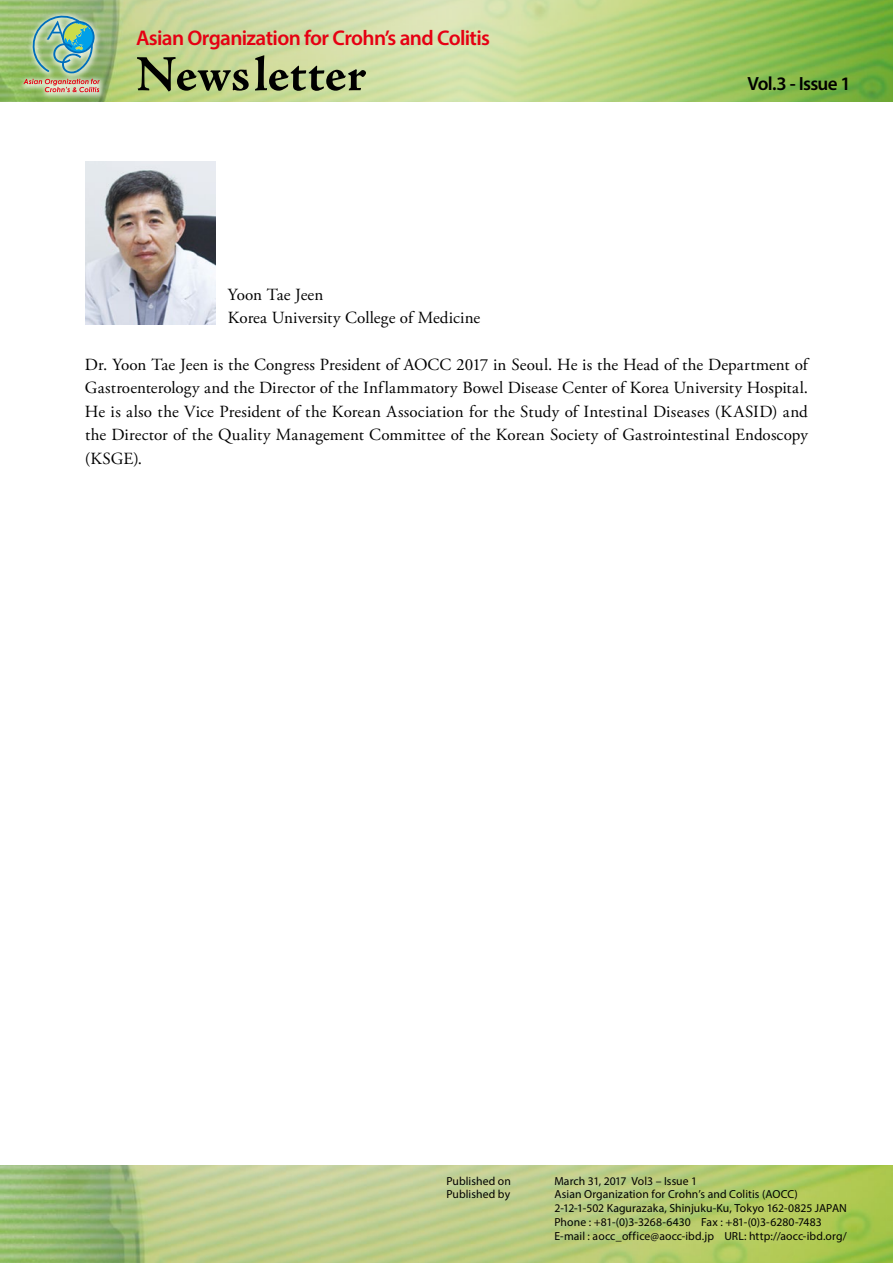
<style>
.page{position:relative;width:893px;height:1263px;background:#fff}
.page>*{position:absolute;margin:0;border:0;box-sizing:border-box;transform-origin:0 0}
.t1{font:700 51px "Adobe Jenson Pro";color:#000}
.t2{font:600 21.3px "Myriad Pro";letter-spacing:-.03em;color:#e60012}
.t3{font:600 19.2px "Myriad Pro";letter-spacing:-.04em;color:#000}
.t4{font:16.95px/23.4px "Adobe Garamond Pro";letter-spacing:.005em;color:#000}
.t5{font:11.7px/13.8px "Myriad Pro";letter-spacing:.005em;color:#000}
</style>
<div class="page">
<svg style="left:0;top:0;width:893px;height:102px;background:#b5d084"></svg>
<div style="left:18px;top:10px;width:89px;height:90px;background:#fff;opacity:.75"></div>
<svg style="left:23px;top:79px;width:77px;height:13px"></svg>
<svg style="left:31px;top:15px;width:64px;height:58px;background:#85b9a0"></svg>
<img style="left:0;top:1165px;width:893px;height:98px">
<img style="left:85px;top:162px;width:130px;height:162px">
<p class="t2" style="left:136px;top:24px;width:356px">Asian Organization for Crohn’s and Colitis</p>
<h1 class="t1" style="left:136px;top:45px;width:232px">Newsletter</h1>
<p class="t3" style="left:748px;top:72px;width:105px">Vol.3 - Issue 1</p>
<p class="t4" style="left:228px;top:283px;width:254px">Yoon Tae Jeen<br>Korea University College of Medicine</p>
<p class="t4" style="left:85px;top:353px;width:725px;text-align:justify">Dr. Yoon Tae Jeen is the Congress President of AOCC 2017 in Seoul. He is the Head of the Department of Gastroenterology and the Director of the Inflammatory Bowel Disease Center of Korea University Hospital.<br>He is also the Vice President of the Korean Association for the Study of Intestinal Diseases (KASID) and the Director of the Quality Management Committee of the Korean Society of Gastrointestinal Endoscopy (KSGE).</p>
<p class="t5" style="left:446px;top:1173px;width:66px">Published on</p>
<p class="t5" style="left:554px;top:1173px;width:144px">March 31, 2017 Vol3 – Issue 1</p>
<p class="t5" style="left:446px;top:1187px;width:65px">Published by</p>
<p class="t5" style="left:554px;top:1187px;width:294px">Asian Organization for Crohn’s and Colitis (AOCC)<br>2-12-1-502 Kagurazaka, Shinjuku-Ku, Tokyo 162-0825 JAPAN Phone : +81-(0)3-3268-6430 Fax : +81-(0)3-6280-7483<br>E-mail : aocc_office@aocc-ibd.jp URL: http://aocc-ibd.org/</p>
</div>
